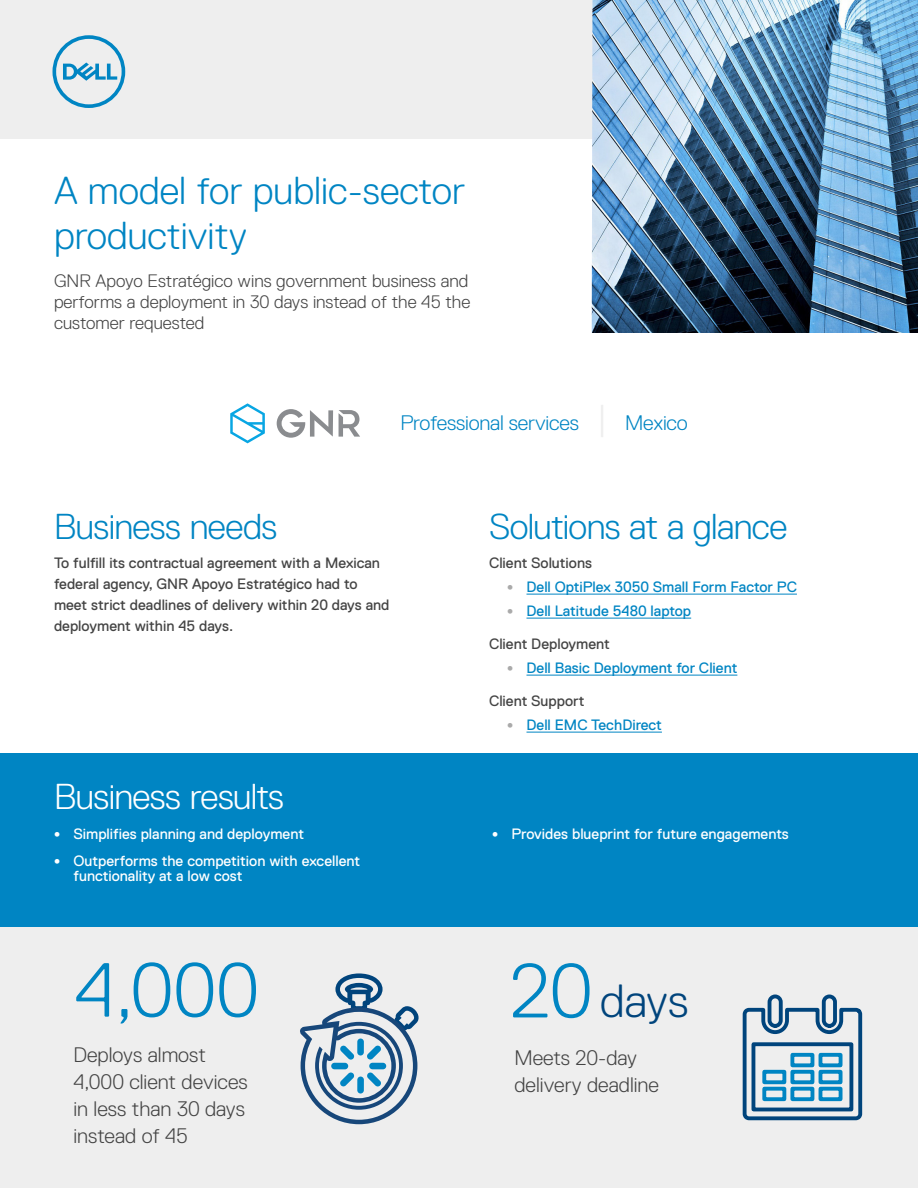
<style>
.page{position:relative;width:918px;height:1188px;background:#fff}
.page>*{position:absolute;margin:0;border:0;box-sizing:border-box;transform-origin:0 0}
.t1{font:300 76.5px "Dell Replica";color:#0085c3}
.t2{font:300 46.5px "Dell Replica";color:#00447c}
.t3{font:300 39px/45px "Dell Replica";color:#0085c3}
.t4{font:300 36px "Dell Replica";letter-spacing:-.02em;color:#0085c3}
.t5{font:300 36px "Dell Replica";letter-spacing:-.02em;color:#fff}
.t6{font:300 21px/27px "Dell Replica";color:#444}
.t7{font:300 21px "Dell Replica";letter-spacing:-.01em;color:#0085c3}
.t8{font:300 18px/21px "Dell Replica";color:#444;text-align:justify}
.t9{font:15px/21px "Dell Replica";color:#444}
.t10{font:15px/15px "Dell Replica";color:#fff}
.t11{font:15px "Dell Replica";color:#0085c3}
.s1{font-size:36px;color:#eee}
.s2{font-family:"Myriad Pro";font-weight:700;font-size:18px;color:#aaa}
.s3{font-family:"Myriad Pro";font-weight:700;font-size:18px}
.s4{font-size:76.5px;color:#0085c3}
</style>
<div class="page">
<div style="left:0;top:0;width:918px;height:138px;background:#eee"></div>
<div style="left:0;top:927px;width:918px;height:261px;background:#eee"></div>
<div style="left:0;top:753px;width:918px;height:174px;background:#0085c3"></div>
<img style="left:592px;top:0;width:326px;height:333px">
<svg style="left:300px;top:973px;width:119px;height:151px"></svg>
<svg style="left:742px;top:994px;width:121px;height:127px"></svg>
<svg style="left:52px;top:35px;width:73px;height:73px"></svg>
<hr style="left:526px;top:594px;width:271px;height:1px;background:#0085c3">
<hr style="left:526px;top:618px;width:165px;height:1px;background:#0085c3">
<hr style="left:526px;top:675px;width:211px;height:1px;background:#0085c3">
<hr style="left:526px;top:732px;width:136px;height:1px;background:#0085c3">
<svg style="left:230px;top:403px;width:35px;height:40px"></svg>
<svg style="left:277px;top:409px;width:56px;height:29px"></svg>
<svg style="left:339px;top:410px;width:21px;height:27px"></svg>
<h3 class="t3" style="left:54px;top:168px;width:413px">A model for public-sector productivity</h3>
<p class="t8" style="left:54px;top:270px;width:418px">GNR Apoyo Estratégico wins government business and performs a deployment in 30 days instead of the 45 the customer requested</p>
<h3 class="t7" style="left:400px;top:411px;width:289px">Professional services <span class="s1">|</span> Mexico</h3>
<h3 class="t4" style="left:54px;top:506px;width:225px">Business needs</h3>
<h3 class="t4" style="left:489px;top:506px;width:300px">Solutions at a glance</h3>
<p class="t9" style="left:54px;top:552px;width:337px">To fulfill its contractual agreement with a Mexican federal agency, GNR Apoyo Estratégico had to meet strict deadlines of delivery within 20 days and deployment within 45 days.</p>
<p class="t9" style="left:489px;top:552px;width:105px">Client Solutions</p>
<p class="t11" style="left:507px;top:578px;width:292px"><span class="s2">•</span> Dell OptiPlex 3050 Small Form Factor PC</p>
<p class="t11" style="left:507px;top:602px;width:186px"><span class="s2">•</span> Dell Latitude 5480 laptop</p>
<p class="t9" style="left:489px;top:633px;width:122px">Client Deployment</p>
<p class="t11" style="left:507px;top:659px;width:232px"><span class="s2">•</span> Dell Basic Deployment for Client</p>
<p class="t9" style="left:489px;top:690px;width:97px">Client Support</p>
<p class="t11" style="left:507px;top:716px;width:156px"><span class="s2">•</span> Dell EMC TechDirect</p>
<h3 class="t5" style="left:54px;top:777px;width:231px">Business results</h3>
<p class="t10" style="left:54px;top:826px;width:252px"><span class="s3">•</span> Simplifies planning and deployment</p>
<p class="t10" style="left:74px;top:853px;width:288px;text-indent:-20px"><span class="s3">•</span> Outperforms the competition with excellent functionality at a low cost</p>
<p class="t10" style="left:492px;top:826px;width:298px"><span class="s3">•</span> Provides blueprint for future engagements</p>
<h1 class="t1" style="left:75px;top:948px;width:186px">4,000</h1>
<h2 class="t2" style="left:510px;top:976px;width:180px"><span class="s4">20</span> days</h2>
<h3 class="t6" style="left:74px;top:1041px;width:176px">Deploys almost<br>4,000 client devices in less than 30 days instead of 45</h3>
<h3 class="t6" style="left:514px;top:1045px;width:146px">Meets 20-day delivery deadline</h3>
</div>
